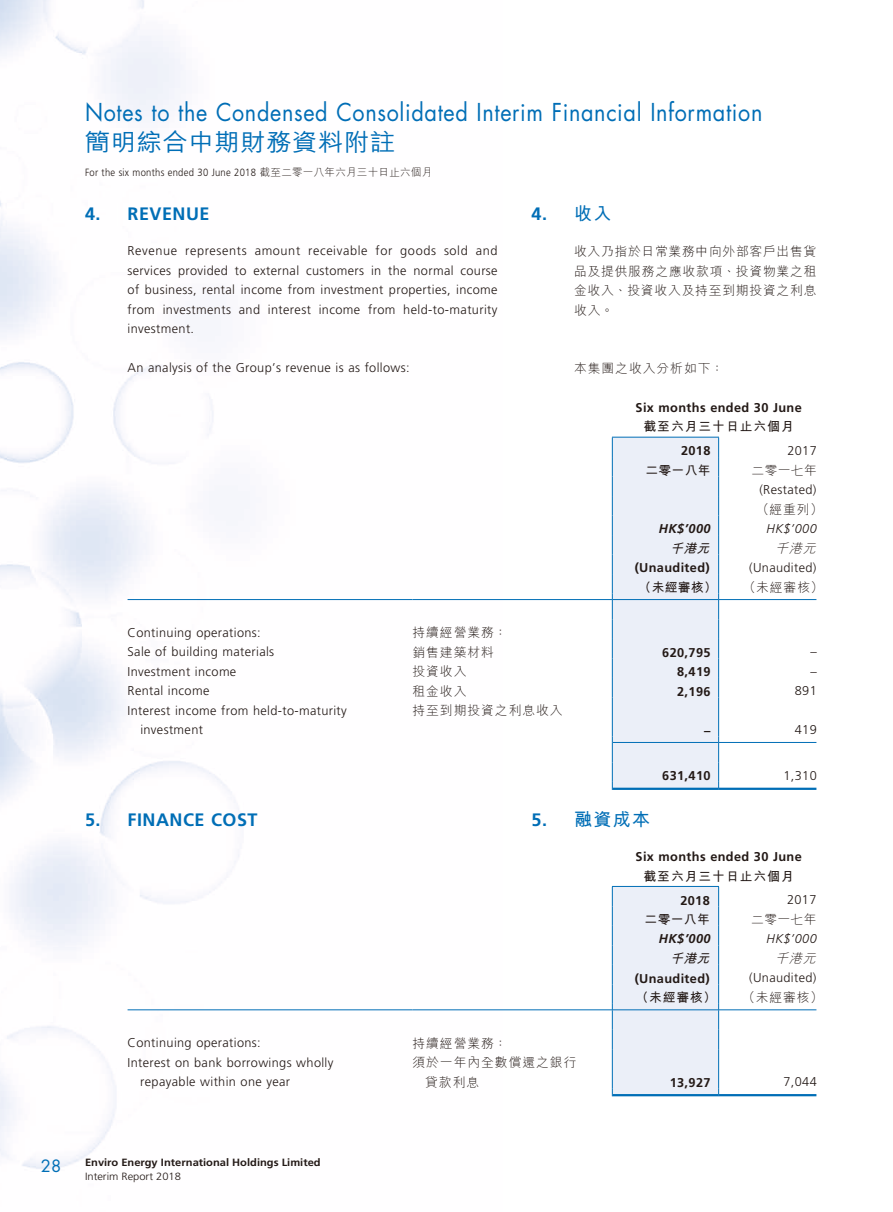
<style>
.page{position:relative;width:893px;height:1212px;background:#fff}
.page>*{position:absolute;margin:0;border:0;box-sizing:border-box;transform-origin:0 0}
.t1{font:24px "Futura Std";letter-spacing:.03em;color:#006eb6;scale:.9 1}
.t2{font:500 24px "M Hei HK";letter-spacing:.03em;color:#006eb6;scale:1.05 1}
.t3{font:700 18px "Frutiger LT Std";letter-spacing:.03em;color:#006eb6}
.t4{font:700 18px "M Hei HK";color:#006eb6}
.t5{font:16.5px "Futura Std";color:#006eb6}
.t6{font:300 12.75px/19.5px "Frutiger LT Std";letter-spacing:.03em;color:#231916}
.t7{font:300 12.75px/19.5px "M Hei HK";letter-spacing:.08em;color:#231916}
.t8{font:700 12.75px "Frutiger LT Std";letter-spacing:.03em;color:#231916}
.t9{font:700 12.75px "M Hei HK";letter-spacing:.08em;color:#231916}
.t10{font:italic 700 12.75px "Frutiger LT Std";letter-spacing:.03em;color:#231916}
.t11{font:italic 300 12.75px "Frutiger LT Std";letter-spacing:.03em;color:#231916}
.t12{font:italic 700 12.75px "M Hei HK";color:#231916}
.t13{font:italic 300 12.75px "M Hei HK";color:#231916}
.t14{font:300 10.5px "Frutiger LT Std";letter-spacing:.03em;color:#231916;scale:.9 1}
.t15{font:700 10.5px "Frutiger LT Std";color:#231916;scale:1.06 1}
.t16{font:300 10.5px "Frutiger LT Std";color:#231916;scale:1.06 1}
.s1{font-family:"M Hei HK"}
.s2{font-family:"Frutiger LT Std"}
</style>
<div class="page">
<div style="left:612px;top:437px;width:107px;height:353px;background:#ebeff8"></div>
<hr style="left:128px;top:599px;width:284px;height:1px;background:#006eb6">
<hr style="left:412px;top:599px;width:200px;height:1px;background:#006eb6">
<hr style="left:613px;top:599px;width:105px;height:1px;background:#006eb6">
<hr style="left:719px;top:599px;width:97px;height:1px;background:#006eb6">
<hr style="left:613px;top:742px;width:105px;height:1px;background:#006eb6">
<hr style="left:719px;top:742px;width:97px;height:1px;background:#006eb6">
<hr style="left:613px;top:788px;width:105px;height:2px;background:#006eb6">
<hr style="left:719px;top:788px;width:97px;height:2px;background:#006eb6">
<div style="left:612px;top:886px;width:107px;height:210px;background:#ebeff8"></div>
<hr style="left:128px;top:1009px;width:284px;height:1px;background:#006eb6">
<hr style="left:412px;top:1009px;width:200px;height:1px;background:#006eb6">
<hr style="left:613px;top:1009px;width:105px;height:1px;background:#006eb6">
<hr style="left:719px;top:1009px;width:97px;height:1px;background:#006eb6">
<hr style="left:613px;top:1094px;width:105px;height:2px;background:#006eb6">
<hr style="left:719px;top:1094px;width:97px;height:2px;background:#006eb6">
<h1 class="t1" style="left:85px;top:97px;width:754px">Notes to the Condensed Consolidated Interim Financial Information</h1>
<h1 class="t2" style="left:85px;top:125px;width:297px">簡明綜合中期財務資料附註</h1>
<p class="t14" style="left:85px;top:166px;width:387px">For the six months ended 30 June 2018 <span class="s1">截至二零一八年六月三十日止六個月</span></p>
<h2 class="t3" style="left:85px;top:203px;width:126px">4. REVENUE</h2>
<p class="t6" style="left:128px;top:241px;width:372px;text-align:justify">Revenue represents amount receivable for goods sold and services provided to external customers in the normal course of business, rental income from investment properties, income from investments and interest income from held-to-maturity investment.</p>
<p class="t6" style="left:128px;top:358px;width:284px">An analysis of the Group’s revenue is as follows:</p>
<p class="t8" style="left:636px;top:400px;width:168px">Six months ended 30 June</p>
<p class="t9" style="left:644px;top:417px;width:152px">截至六月三十日止六個月</p>
<p class="t8" style="left:681px;top:443px;width:31px">2018</p>
<p class="t6" style="left:787px;top:441px;width:31px">2017</p>
<p class="t9" style="left:645px;top:461px;width:67px">二零一八年</p>
<p class="t7" style="left:752px;top:460px;width:67px">二零一七年</p>
<p class="t6" style="left:759px;top:480px;width:59px">(Restated)</p>
<p class="t7" style="left:756px;top:499px;width:68px">（經重列）</p>
<p class="t10" style="left:659px;top:521px;width:53px">HK$’000</p>
<p class="t11" style="left:766px;top:521px;width:52px">HK$’000</p>
<p class="t12" style="left:670px;top:539px;width:45px">千港元</p>
<p class="t13" style="left:775px;top:539px;width:46px">千港元</p>
<p class="t8" style="left:635px;top:560px;width:77px">(Unaudited)</p>
<p class="t6" style="left:749px;top:558px;width:69px">(Unaudited)</p>
<p class="t9" style="left:639px;top:578px;width:80px">（未經審核）</p>
<p class="t7" style="left:743px;top:577px;width:82px">（未經審核）</p>
<p class="t6" style="left:128px;top:623px;width:135px">Continuing operations:</p>
<p class="t7" style="left:412px;top:622px;width:96px">持續經營業務：</p>
<p class="t6" style="left:128px;top:642px;width:148px">Sale of building materials</p>
<p class="t7" style="left:412px;top:642px;width:83px">銷售建築材料</p>
<p class="t8" style="left:662px;top:645px;width:50px">620,795</p>
<p class="t6" style="left:810px;top:642px;width:8px">–</p>
<p class="t6" style="left:128px;top:662px;width:110px">Investment income</p>
<p class="t7" style="left:412px;top:661px;width:55px">投資收入</p>
<p class="t8" style="left:677px;top:664px;width:35px">8,419</p>
<p class="t6" style="left:810px;top:662px;width:8px">–</p>
<p class="t6" style="left:128px;top:681px;width:83px">Rental income</p>
<p class="t7" style="left:412px;top:681px;width:55px">租金收入</p>
<p class="t8" style="left:677px;top:684px;width:35px">2,196</p>
<p class="t6" style="left:795px;top:681px;width:23px">891</p>
<p class="t6" style="left:140px;top:701px;width:208px;text-indent:-13px">Interest income from held-to-maturity investment</p>
<p class="t7" style="left:412px;top:700px;width:152px">持至到期投資之利息收入</p>
<p class="t8" style="left:704px;top:723px;width:8px">–</p>
<p class="t6" style="left:795px;top:720px;width:23px">419</p>
<p class="t8" style="left:662px;top:768px;width:50px">631,410</p>
<p class="t6" style="left:783px;top:766px;width:35px">1,310</p>
<h2 class="t3" style="left:85px;top:809px;width:174px">5. FINANCE COST</h2>
<p class="t8" style="left:636px;top:849px;width:168px">Six months ended 30 June</p>
<p class="t9" style="left:644px;top:866px;width:152px">截至六月三十日止六個月</p>
<p class="t8" style="left:680px;top:893px;width:31px">2018</p>
<p class="t6" style="left:787px;top:890px;width:31px">2017</p>
<p class="t9" style="left:645px;top:910px;width:67px">二零一八年</p>
<p class="t7" style="left:751px;top:909px;width:67px">二零一七年</p>
<p class="t10" style="left:659px;top:931px;width:53px">HK$’000</p>
<p class="t11" style="left:766px;top:931px;width:52px">HK$’000</p>
<p class="t12" style="left:670px;top:949px;width:45px">千港元</p>
<p class="t13" style="left:775px;top:949px;width:46px">千港元</p>
<p class="t8" style="left:635px;top:971px;width:77px">(Unaudited)</p>
<p class="t6" style="left:749px;top:968px;width:69px">(Unaudited)</p>
<p class="t9" style="left:636px;top:988px;width:82px">（未經審核）</p>
<p class="t7" style="left:743px;top:987px;width:82px">（未經審核）</p>
<p class="t6" style="left:128px;top:1033px;width:135px">Continuing operations:</p>
<p class="t7" style="left:412px;top:1033px;width:96px">持續經營業務：</p>
<p class="t6" style="left:140px;top:1052px;width:195px;text-indent:-13px">Interest on bank borrowings wholly repayable within one year</p>
<p class="t7" style="left:425px;top:1052px;width:153px;text-indent:-13px">須於一年內全數償還之銀行貸款利息</p>
<h2 class="t3" style="left:531px;top:203px;width:81px">4. <span class="s1">收入</span></h2>
<p class="t7" style="left:574px;top:241px;width:244px;text-align:justify">收入乃指於日常業務中向外部客戶出售貨品及提供服務之應收款項、投資物業之租金收入、投資收入及持至到期投資之利息收入。</p>
<p class="t7" style="left:574px;top:358px;width:151px">本集團之收入分析如下：</p>
<h2 class="t4" style="left:531px;top:806px;width:120px"><span class="s2">5.</span> 融資成本</h2>
<p class="t8" style="left:670px;top:1075px;width:42px">13,927</p>
<p class="t6" style="left:783px;top:1072px;width:35px">7,044</p>
<p class="t5" style="left:41px;top:1155px;width:22px">28</p>
<p class="t15" style="left:85px;top:1156px;width:224px">Enviro Energy International Holdings Limited</p>
<p class="t16" style="left:85px;top:1170px;width:92px">Interim Report 2018</p>
</div>
